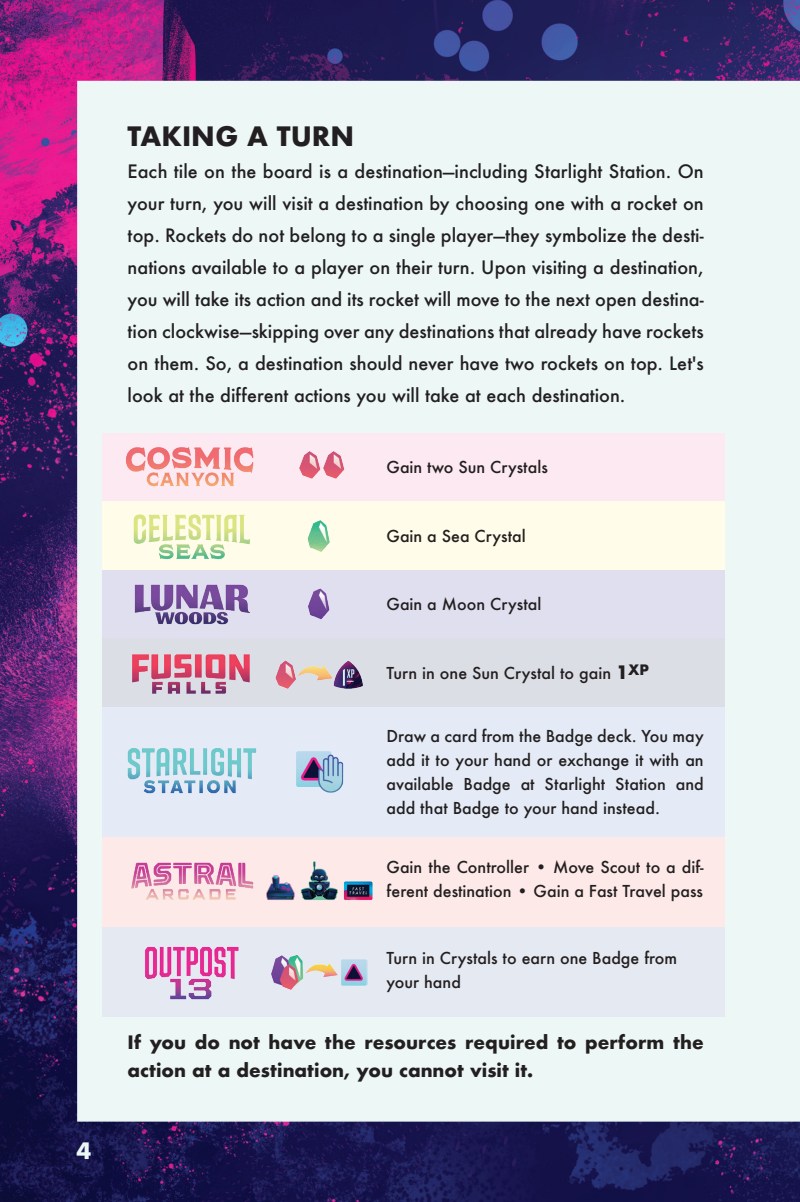
<style>
.page{position:relative;width:800px;height:1202px;background:#fff}
.page>*{position:absolute;margin:0;border:0;box-sizing:border-box;transform-origin:0 0}
.t1{font:700 26px "Futura";color:#231f20}
.t2{font:700 22px "Futura";color:#ebf6f6}
.t3{font:500 18px/32px "Futura";color:#231f20;text-align:justify}
.t4{font:700 18px/28px "Futura";color:#231f20}
.t5{font:500 16px/24px "Futura";color:#231f20}
.s1{font-weight:700;font-size:18px}
</style>
<div class="page">
<img style="left:0;top:0;width:799px;height:1202px">
<div style="left:102px;top:433px;width:622px;height:69px;background:#fce9f1"></div>
<div style="left:102px;top:502px;width:622px;height:68px;background:#fffde9"></div>
<div style="left:102px;top:570px;width:622px;height:68px;background:#e0dfef"></div>
<div style="left:102px;top:638px;width:622px;height:69px;background:#dcdee6"></div>
<div style="left:102px;top:927px;width:622px;height:89px;background:#e5e9f1"></div>
<div style="left:102px;top:836px;width:622px;height:91px;background:#fdeae8"></div>
<div style="left:102px;top:707px;width:622px;height:129px;background:#e4ebf6"></div>
<img style="left:307px;top:520px;width:23px;height:32px">
<img style="left:308px;top:588px;width:22px;height:32px">
<img style="left:299px;top:451px;width:22px;height:28px">
<img style="left:323px;top:451px;width:22px;height:28px">
<img style="left:126px;top:447px;width:128px;height:39px">
<img style="left:133px;top:514px;width:117px;height:45px">
<img style="left:134px;top:584px;width:116px;height:41px">
<img style="left:132px;top:654px;width:118px;height:40px">
<img style="left:127px;top:748px;width:130px;height:45px">
<img style="left:131px;top:862px;width:123px;height:38px">
<img style="left:145px;top:947px;width:94px;height:52px">
<img style="left:271px;top:955px;width:96px;height:34px">
<img style="left:275px;top:660px;width:88px;height:29px">
<img style="left:266px;top:861px;width:107px;height:40px">
<img style="left:296px;top:751px;width:48px;height:42px">
<p class="t2" style="left:76px;top:1134px;width:16px">4</p>
<h1 class="t1" style="left:128px;top:117px;width:228px">TAKING A TURN</h1>
<p class="t3" style="left:128px;top:155px;width:577px">Each tile on the board is a destination—including Starlight Station. On your turn, you will visit a destination by choosing one with a rocket on top. Rockets do not belong to a single player—they symbolize the desti&shy;nations available to a player on their turn. Upon visiting a destination, you will take its action and its rocket will move to the next open destina&shy;tion clockwise—skipping over any destinations that already have rockets on them. So, a destination should never have two rockets on top. Let's look at the different actions you will take at each destination.</p>
<p class="t5" style="left:386px;top:455px;width:163px">Gain two Sun Crystals</p>
<p class="t5" style="left:386px;top:524px;width:141px">Gain a Sea Crystal</p>
<p class="t5" style="left:386px;top:592px;width:156px">Gain a Moon Crystal</p>
<p class="t5" style="left:386px;top:661px;width:264px">Turn in one Sun Crystal to gain <span class="s1">1</span><sup>XP</sup></p>
<p class="t5" style="left:386px;top:724px;width:318px;text-align:justify">Draw a card from the Badge deck. You may add it to your hand or exchange it with an available Badge at Starlight Station and add that Badge to your hand instead.</p>
<p class="t5" style="left:386px;top:855px;width:318px">Gain the Controller • Move Scout to a dif&shy;ferent destination • Gain a Fast Travel pass</p>
<p class="t5" style="left:386px;top:946px;width:292px">Turn in Crystals to earn one Badge from your hand</p>
<p class="t4" style="left:128px;top:1028px;width:577px">If you do not have the resources required to perform the action at a destination, you cannot visit it.</p>
</div>
